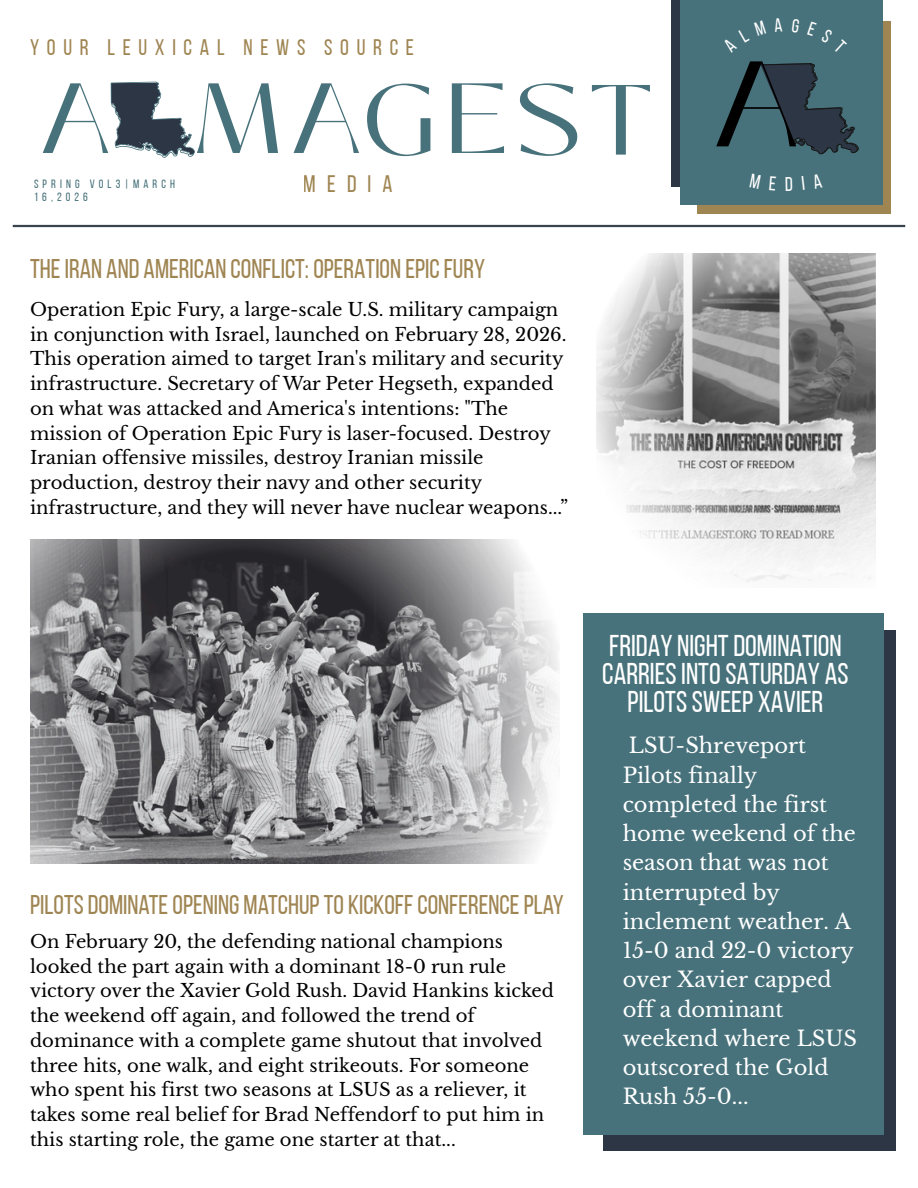
<style>
.page{position:relative;width:918px;height:1188px;background:#fff}
.page>*{position:absolute;margin:0;border:0;box-sizing:border-box;transform-origin:0 0}
.t1{font:121.05px "Black Mango";color:#000}
.t2{font:99.15px "Black Mango";letter-spacing:.075em;color:#48727b}
.t3{font:30px/28.2px "Bebas Neue";color:#fff;text-align:center}
.t4{font:27px "Bebas Neue";color:#9f8552}
.t5{font:23.85px "Bebas Neue";letter-spacing:.465em;color:#9f8552}
.t6{font:22.5px "Bebas Neue";letter-spacing:.34em;color:#9f8552}
.t7{font:21px/29.2px "Libre Baskerville";color:#fff}
.t8{font:18px/24.8px "Libre Baskerville";color:#000}
.t9{font:12px/13px "Bebas Neue";letter-spacing:.34em;color:#48727b}
</style>
<div class="page">
<div style="left:603px;top:631px;width:293px;height:520px;background:#2d3645"></div>
<div style="left:583px;top:614px;width:300px;height:521px;background:#48727b"></div>
<svg style="left:111px;top:82px;width:84px;height:76px"></svg>
<hr style="left:13px;top:225px;width:892px;height:2px;background:#39434c">
<div style="left:697px;top:200px;width:194px;height:13px;background:#9f8552"></div>
<div style="left:671px;top:0;width:12px;height:187px;background:#2d3645"></div>
<div style="left:871px;top:21px;width:20px;height:191px;background:#9f8552"></div>
<div style="left:680px;top:0;width:203px;height:204px;background:#48727b"></div>
<img style="left:30px;top:539px;width:530px;height:324px">
<img style="left:596px;top:253px;width:279px;height:330px">
<svg style="left:760px;top:63px;width:99px;height:92px"></svg>
<p class="t6" style="left:30px;top:38px;width:385px">YOUR LEUXICAL NEWS SOURCE</p>
<h2 class="t2" style="left:40px;top:44px;width:614px">A MAGEST</h2>
<h3 class="t5" style="left:304px;top:174px;width:90px">MEDIA</h3>
<p class="t9" style="left:34px;top:178px;width:142px">SPRING VOL3|MARCH<br>16,2026</p>
<h1 class="t4" style="left:30px;top:258px;width:456px">THEIRAN AND AMERICAN CONFLICT: OPERATION EPICFURY</h1>
<p class="t8" style="left:30px;top:297px;width:540px">Operation Epic Fury, a large-scale U.S. military campaign in conjunction with Israel, launched on February 28, 2026.<br>This operation aimed to target Iran's military and security infrastructure. Secretary of War Peter Hegseth, expanded on what was attacked and America's intentions: "The mission of Operation Epic Fury is laser-focused. Destroy Iranian offensive missiles, destroy Iranian missile production, destroy their navy and other security infrastructure, and they will never have nuclear weapons...”</p>
<h1 class="t1" style="left:713px;top:13px;width:89px">A</h1>
<h1 class="t4" style="left:30px;top:893px;width:535px">PILOTSDOMINATEOPENING MATCHUPTO KICKOFFCONFERENCEPLAY</h1>
<p class="t8" style="left:30px;top:929px;width:525px">On February 20, the defending national champions looked the part again with a dominant 18-0 run rule victory over the Xavier Gold Rush. David Hankins kicked the weekend off again, and followed the trend of dominance with a complete game shutout that involved three hits, one walk, and eight strikeouts. For someone who spent his first two seasons at LSUS as a reliever, it takes some real belief for Brad Neffendorf to put him in this starting role, the game one starter at that...</p>
<h1 class="t3" style="left:602px;top:634px;width:248px">FRIDAY NIGHTDOMINATION<br>CARRIESINTOSATURDAY AS<br>PILOTSSWEEP XAVIER</h1>
<p class="t7" style="left:623px;top:731px;width:236px">LSU-Shreveport<br>Pilots finally completed the first home weekend of the season that was not interrupted by inclement weather. A<br>15-0 and 22-0 victory over Xavier capped off a dominant weekend where LSUS outscored the Gold<br>Rush 55-0...</p>
</div>
